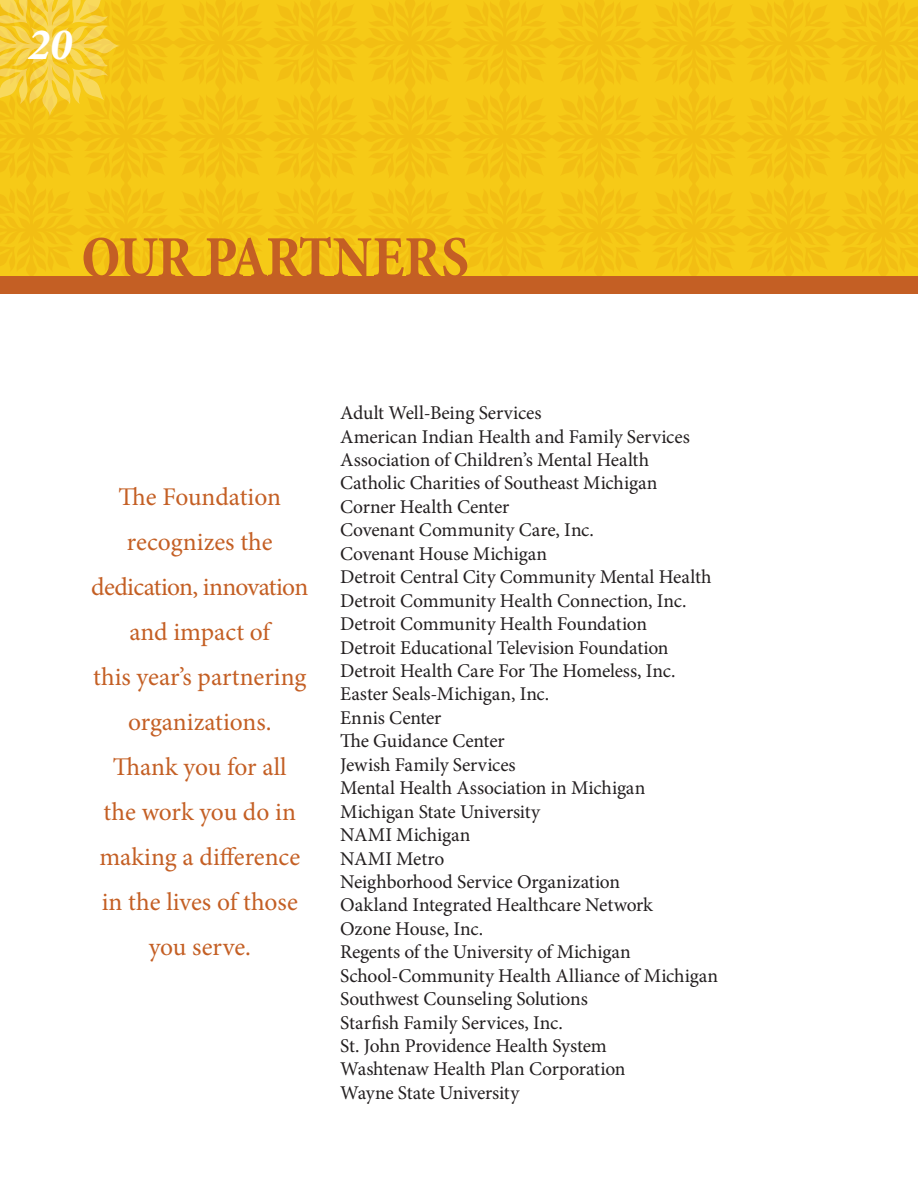
<style>
.page{position:relative;width:918px;height:1188px;background:#fff}
.page>*{position:absolute;margin:0;border:0;box-sizing:border-box;transform-origin:0 0}
.t1{font:700 condensed 60px "Minion Pro";letter-spacing:-.01em;color:#c45f24}
.t2{font:italic 700 45px "Minion Pro";color:#fff}
.t3{font:25.5px/45px "Minion Pro";letter-spacing:-.005em;color:#c45f24;text-align:center}
.t4{font:19.5px/23.4px "Minion Pro";letter-spacing:-.01em;color:#231f20}
</style>
<div class="page">
<div style="left:0;top:277px;width:918px;height:17px;background:#c45f24"></div>
<svg style="left:0;top:0;width:918px;height:277px;background:#f4c416"></svg>
<h2 class="t2" style="left:28px;top:12px;width:46px">20</h2>
<h1 class="t1" style="left:81px;top:216px;width:355px">OUR PARTNERS</h1>
<h3 class="t3" style="left:91px;top:474px;width:219px">The Foundation recognizes the dedication, innovation and impact of<br>this year’s partnering organizations.<br>Thank you for all<br>the work you do in making a difference in the lives of those you serve.</h3>
<p class="t4" style="left:340px;top:401px;width:380px">Adult Well-Being Services<br>American Indian Health and Family Services<br>Association of Children’s Mental Health<br>Catholic Charities of Southeast Michigan<br>Corner Health Center<br>Covenant Community Care, Inc.<br>Covenant House Michigan<br>Detroit Central City Community Mental Health<br>Detroit Community Health Connection, Inc.<br>Detroit Community Health Foundation<br>Detroit Educational Television Foundation<br>Detroit Health Care For The Homeless, Inc.<br>Easter Seals-Michigan, Inc.<br>Ennis Center<br>The Guidance Center<br>Jewish Family Services<br>Mental Health Association in Michigan<br>Michigan State University<br>NAMI Michigan<br>NAMI Metro<br>Neighborhood Service Organization<br>Oakland Integrated Healthcare Network<br>Ozone House, Inc.<br>Regents of the University of Michigan<br>School-Community Health Alliance of Michigan<br>Southwest Counseling Solutions<br>Starfish Family Services, Inc.<br>St. John Providence Health System<br>Washtenaw Health Plan Corporation<br>Wayne State University</p>
</div>
